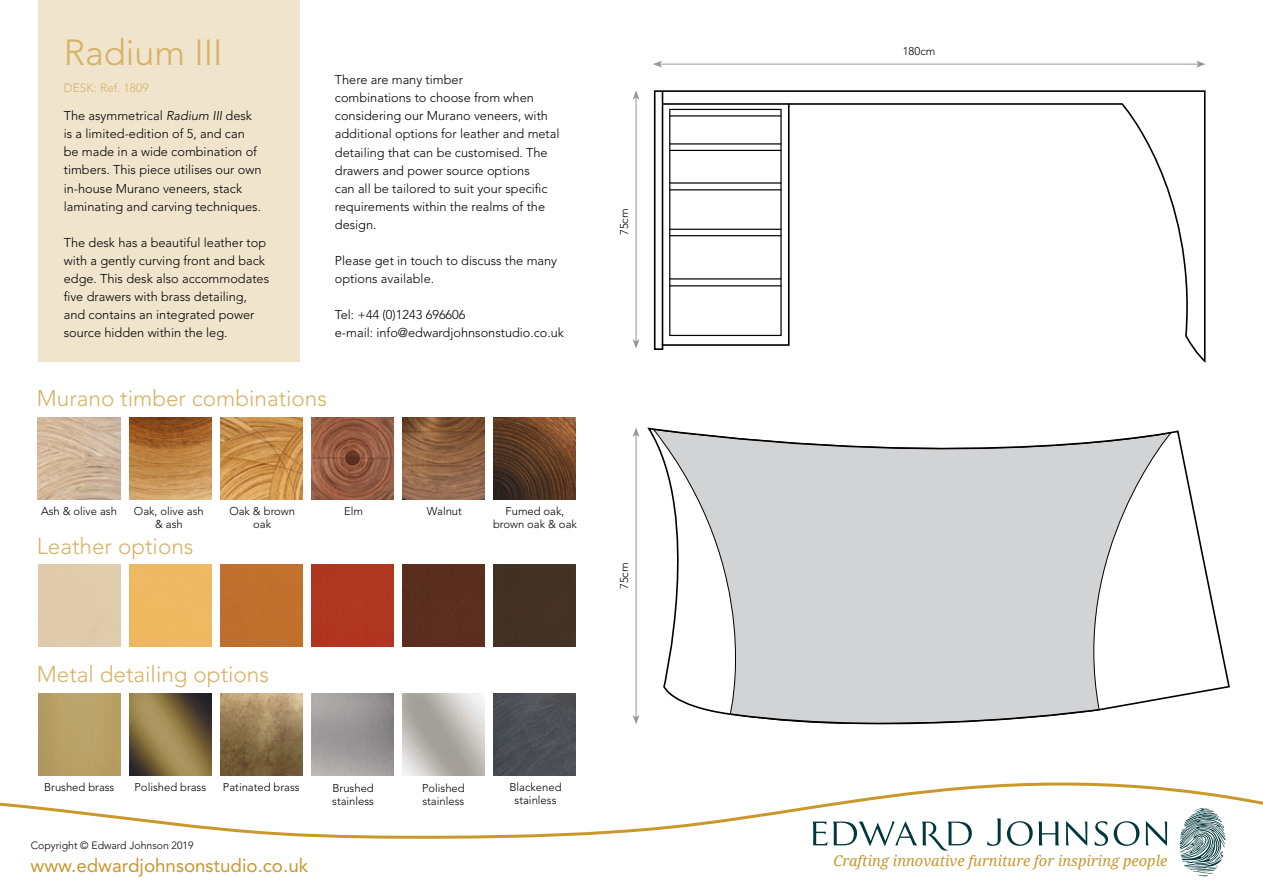
<style>
.page{position:relative;width:1263px;height:893px;background:#fff}
.page>*{position:absolute;margin:0;border:0;box-sizing:border-box;transform-origin:0 0}
.t1{font:300 36px "Avenir LT Std";color:#d5b267}
.t2{font:300 22.5px "Avenir LT Std";color:#d5b267}
.t3{font:18.75px "Avenir LT Std";color:#c6982f}
.t4{font:italic 14.7px "Noto Serif";color:#c6982f}
.t5{font:300 12.75px/18px "Avenir LT Std";color:#000}
.t6{font:300 12px "Avenir LT Std";color:#d5b267}
.t7{font:300 11.25px/13.5px "Avenir LT Std";color:#000;text-align:center}
.t8{font:300 10.5px "Avenir LT Std";color:#000}
.s1{font-style:italic}
</style>
<div class="page">
<svg style="left:0;top:782px;width:1263px;height:95px"></svg>
<div style="left:38px;top:0;width:262px;height:361px;background:#f0e4cc"></div>
<svg style="left:1094px;top:821px;width:14px;height:25px"></svg>
<svg style="left:1114px;top:821px;width:25px;height:25px"></svg>
<svg style="left:987px;top:818px;width:14px;height:28px"></svg>
<svg style="left:1146px;top:821px;width:21px;height:25px"></svg>
<svg style="left:1066px;top:821px;width:21px;height:25px"></svg>
<svg style="left:1007px;top:821px;width:52px;height:25px"></svg>
<svg style="left:812px;top:821px;width:160px;height:30px"></svg>
<svg style="left:1179px;top:808px;width:46px;height:68px"></svg>
<div style="left:403px;top:564px;width:82px;height:82px;background:#5a2e1e"></div>
<div style="left:220px;top:564px;width:82px;height:82px;background:#c06f2d"></div>
<div style="left:494px;top:564px;width:82px;height:82px;background:#433124"></div>
<div style="left:311px;top:564px;width:82px;height:82px;background:#b03621"></div>
<div style="left:129px;top:564px;width:82px;height:82px;background:#efb861"></div>
<div style="left:38px;top:694px;width:82px;height:82px;background:#b8a065"></div>
<img style="left:220px;top:694px;width:82px;height:82px">
<img style="left:494px;top:694px;width:82px;height:82px">
<img style="left:129px;top:694px;width:82px;height:82px">
<img style="left:220px;top:417px;width:82px;height:82px">
<img style="left:38px;top:417px;width:82px;height:82px">
<img style="left:129px;top:417px;width:82px;height:82px">
<img style="left:493px;top:417px;width:82px;height:82px">
<img style="left:402px;top:417px;width:82px;height:82px">
<img style="left:311px;top:417px;width:82px;height:82px">
<svg style="left:647px;top:427px;width:583px;height:298px"></svg>
<svg style="left:653px;top:90px;width:553px;height:273px"></svg>
<hr style="left:662px;top:91px;width:1px;height:254px;background:#000">
<hr style="left:662px;top:103px;width:127px;height:2px;background:#000">
<div style="left:669px;top:109px;width:113px;height:227px;border:1px solid #000"></div>
<hr style="left:669px;top:143px;width:112px;height:2px;background:#000">
<hr style="left:669px;top:115px;width:112px;height:2px;background:#000">
<hr style="left:669px;top:150px;width:112px;height:1px;background:#000">
<hr style="left:669px;top:182px;width:112px;height:2px;background:#000">
<hr style="left:669px;top:189px;width:112px;height:1px;background:#000">
<hr style="left:669px;top:229px;width:112px;height:1px;background:#000">
<hr style="left:669px;top:235px;width:112px;height:1px;background:#000">
<hr style="left:669px;top:278px;width:112px;height:2px;background:#000">
<hr style="left:669px;top:285px;width:112px;height:1px;background:#000">
<hr style="left:660px;top:64px;width:538px;height:1px;background:#939598">
<svg style="left:653px;top:61px;width:9px;height:7px"></svg>
<svg style="left:1196px;top:61px;width:9px;height:7px"></svg>
<hr style="left:636px;top:97px;width:1px;height:245px;background:#939598">
<svg style="left:633px;top:339px;width:6px;height:10px"></svg>
<svg style="left:633px;top:90px;width:6px;height:10px"></svg>
<hr style="left:636px;top:435px;width:1px;height:282px;background:#939598">
<svg style="left:633px;top:715px;width:6px;height:9px"></svg>
<svg style="left:633px;top:428px;width:6px;height:9px"></svg>
<h1 class="t1" style="left:64px;top:32px;width:160px">Radium III</h1>
<p class="t6" style="left:64px;top:81px;width:86px">DESK: Ref. 1809</p>
<p class="t5" style="left:64px;top:107px;width:199px">The asymmetrical <span class="s1">Radium III</span> desk is a limited-edition of 5, and can be made in a wide combination of timbers. This piece utilises our own in-house Murano veneers, stack laminating and carving techniques.</p>
<p class="t5" style="left:64px;top:233px;width:207px">The desk has a beautiful leather top with a gently curving front and back edge. This desk also accommodates five drawers with brass detailing, and contains an integrated power source hidden within the leg.</p>
<p class="t5" style="left:335px;top:71px;width:226px">There are many timber<br>combinations to choose from when considering our Murano veneers, with additional options for leather and metal detailing that can be customised. The drawers and power source options<br>can all be tailored to suit your specific requirements within the realms of the design.</p>
<p class="t5" style="left:335px;top:251px;width:224px">Please get in touch to discuss the many options available.</p>
<p class="t5" style="left:335px;top:305px;width:231px">Tel: +44 (0)1243 696606<br>e-mail: info@edwardjohnsonstudio.co.uk</p>
<h2 class="t2" style="left:37px;top:385px;width:292px">Murano timber combinations</h2>
<p class="t7" style="left:41px;top:504px;width:77px">Ash &amp; olive ash</p>
<p class="t7" style="left:134px;top:504px;width:71px">Oak, olive ash &amp; ash</p>
<p class="t7" style="left:229px;top:504px;width:67px">Oak &amp; brown oak</p>
<p class="t7" style="left:493px;top:504px;width:85px">Fumed oak, brown oak &amp; oak</p>
<p class="t7" style="left:344px;top:504px;width:20px">Elm</p>
<p class="t7" style="left:427px;top:504px;width:36px">Walnut</p>
<h2 class="t2" style="left:37px;top:533px;width:158px">Leather options</h2>
<h2 class="t2" style="left:37px;top:661px;width:234px">Metal detailing options</h2>
<p class="t7" style="left:44px;top:781px;width:72px">Brushed brass</p>
<p class="t7" style="left:135px;top:781px;width:73px">Polished brass</p>
<p class="t7" style="left:223px;top:781px;width:78px">Patinated brass</p>
<p class="t7" style="left:332px;top:781px;width:43px;text-align:left">Brushed stainless</p>
<p class="t7" style="left:422px;top:781px;width:44px;text-align:left">Polished stainless</p>
<p class="t7" style="left:509px;top:780px;width:54px">Blackened stainless</p>
<p class="t8" style="left:31px;top:839px;width:164px">Copyright © Edward Johnson 2019</p>
<h3 class="t3" style="left:30px;top:855px;width:279px">www.edwardjohnsonstudio.co.uk</h3>
<p class="t7" style="left:618px;top:235px;width:28px;rotate:-90deg">75cm</p>
<p class="t7" style="left:618px;top:589px;width:28px;rotate:-90deg">75cm</p>
<p class="t7" style="left:903px;top:44px;width:34px">180cm</p>
<p class="t4" style="left:833px;top:851px;width:336px">Crafting innovative furniture for inspiring people</p>
</div>
